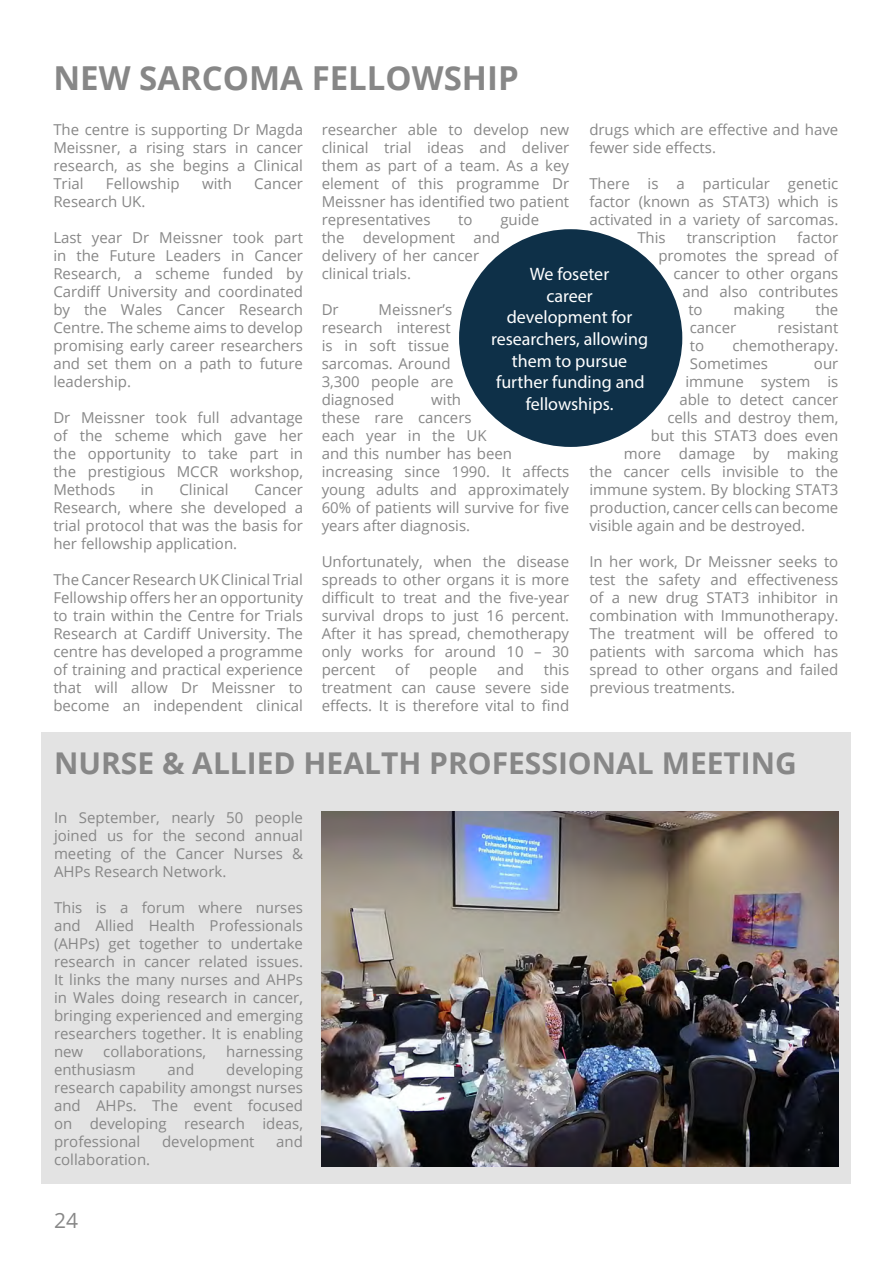
<style>
.page{position:relative;width:893px;height:1263px;background:#fff}
.page>*{position:absolute;margin:0;border:0;box-sizing:border-box;transform-origin:0 0}
.t1{font:700 33px "Open Sans";color:#878787}
.t2{font:700 30px "Open Sans";color:#878787}
.t3{font:21px "Open Sans";color:#878787}
.Booklet_grey_text{font:18px/21.6px "Myriad Pro";color:#fff;text-align:center}
.Booklet_grey_text-2{font:15px/18px "Open Sans";color:#878787;text-align:justify}
</style>
<div class="page">
<div style="left:42px;top:732px;width:809px;height:452px;background:#e3e3e3"></div>
<div style="left:459px;top:229px;width:223px;height:218px;background:#0e3048;border-radius:50%"></div>
<img style="left:322px;top:811px;width:517px;height:355px">
<p class="t1" style="left:53px;top:55px;width:467px">NEW SARCOMA FELLOWSHIP</p>
<p class="Booklet_grey_text-2" style="left:53px;top:120px;width:251px">The centre is supporting Dr Magda Meissner, a rising stars in cancer research, as she begins a Clinical Trial</p>
<p class="Booklet_grey_text-2" style="left:106px;top:174px;width:75px">Fellowship</p>
<p class="Booklet_grey_text-2" style="left:202px;top:174px;width:31px">with</p>
<p class="Booklet_grey_text-2" style="left:254px;top:174px;width:50px">Cancer</p>
<p class="Booklet_grey_text-2" style="left:53px;top:192px;width:94px">Research UK.</p>
<p class="Booklet_grey_text-2" style="left:53px;top:228px;width:251px">Last year Dr Meissner took part in the Future Leaders in Cancer Research, a scheme funded by Cardiff University and coordinated by the Wales Cancer Research Centre. The scheme aims to develop promising early career researchers and set them on a path to future leadership.</p>
<p class="Booklet_grey_text-2" style="left:53px;top:408px;width:251px">Dr Meissner took full advantage of the scheme which gave her the opportunity to take part in the prestigious MCCR workshop, Methods</p>
<p class="Booklet_grey_text-2" style="left:141px;top:480px;width:15px">in</p>
<p class="Booklet_grey_text-2" style="left:179px;top:480px;width:51px">Clinical</p>
<p class="Booklet_grey_text-2" style="left:53px;top:480px;width:251px;text-indent:201px">Cancer Research, where she developed a trial protocol that was the basis for her fellowship application.</p>
<p class="Booklet_grey_text-2" style="left:53px;top:570px;width:251px">The Cancer Research UK Clinical Trial Fellowship offers her an opportunity to train within the Centre for Trials Research at Cardiff University. The centre has developed a programme of training and practical experience that will allow Dr Meissner to become an independent clinical</p>
<p class="Booklet_grey_text-2" style="left:589px;top:120px;width:251px">drugs which are effective and have fewer side effects.</p>
<p class="Booklet_grey_text-2" style="left:589px;top:174px;width:250px">There is a particular genetic</p>
<p class="Booklet_grey_text-2" style="left:589px;top:192px;width:250px">factor (known as STAT3) which is</p>
<p class="Booklet_grey_text-2" style="left:589px;top:210px;width:250px">activated in a variety of sarcomas.</p>
<p class="Booklet_grey_text-2" style="left:637px;top:228px;width:30px">This</p>
<p class="Booklet_grey_text-2" style="left:687px;top:228px;width:91px">transcription</p>
<p class="Booklet_grey_text-2" style="left:797px;top:228px;width:43px">factor</p>
<p class="Booklet_grey_text-2" style="left:658px;top:246px;width:182px">promotes the spread of</p>
<p class="Booklet_grey_text-2" style="left:673px;top:264px;width:167px">cancer to other organs</p>
<p class="Booklet_grey_text-2" style="left:682px;top:282px;width:158px">and also contributes</p>
<p class="Booklet_grey_text-2" style="left:688px;top:300px;width:16px">to</p>
<p class="Booklet_grey_text-2" style="left:733px;top:300px;width:53px">making</p>
<p class="Booklet_grey_text-2" style="left:815px;top:300px;width:24px">the</p>
<p class="Booklet_grey_text-2" style="left:690px;top:318px;width:48px">cancer</p>
<p class="Booklet_grey_text-2" style="left:778px;top:318px;width:62px">resistant</p>
<p class="Booklet_grey_text-2" style="left:690px;top:336px;width:16px">to</p>
<p class="Booklet_grey_text-2" style="left:322px;top:120px;width:249px">researcher able to develop new clinical trial ideas and deliver them as part of a team. As a key element of this programme Dr Meissner has identified two patient representatives</p>
<p class="Booklet_grey_text-2" style="left:458px;top:210px;width:16px">to</p>
<p class="Booklet_grey_text-2" style="left:500px;top:210px;width:40px">guide</p>
<p class="Booklet_grey_text-2" style="left:322px;top:228px;width:180px;text-align:left">the development and delivery of her cancer clinical trials.</p>
<p class="Booklet_grey_text-2" style="left:322px;top:300px;width:19px">Dr</p>
<p class="Booklet_grey_text" style="left:491px;top:263px;width:159px">We foseter<br>career<br>development for researchers, allowing them to pursue further funding and fellowships.</p>
<p class="Booklet_grey_text-2" style="left:322px;top:300px;width:133px;text-align:left;text-indent:57px">Meissner’s research interest is in soft tissue sarcomas. Around<br>3,300 people are diagnosed</p>
<p class="Booklet_grey_text-2" style="left:690px;top:336px;width:150px;text-indent:43px">chemotherapy.<br>Sometimes</p>
<p class="Booklet_grey_text-2" style="left:814px;top:354px;width:26px">our</p>
<p class="Booklet_grey_text-2" style="left:685px;top:372px;width:154px">immune system is</p>
<p class="Booklet_grey_text-2" style="left:679px;top:390px;width:161px">able to detect cancer</p>
<p class="Booklet_grey_text-2" style="left:667px;top:408px;width:172px">cells and destroy them,</p>
<p class="Booklet_grey_text-2" style="left:651px;top:426px;width:189px">but this STAT3 does even</p>
<p class="Booklet_grey_text-2" style="left:624px;top:444px;width:216px">more damage by making</p>
<p class="Booklet_grey_text-2" style="left:589px;top:462px;width:251px">the cancer cells invisible to the</p>
<p class="Booklet_grey_text-2" style="left:589px;top:480px;width:250px">immune system. By blocking STAT3</p>
<p class="Booklet_grey_text-2" style="left:589px;top:498px;width:251px">production, cancer cells can become</p>
<p class="Booklet_grey_text-2" style="left:589px;top:516px;width:217px">visible again and be destroyed.</p>
<p class="Booklet_grey_text-2" style="left:589px;top:552px;width:251px">In her work, Dr Meissner seeks to test the safety and effectiveness of a new drug STAT3 inhibitor in combination with Immunotherapy.<br>The treatment will be offered to patients with sarcoma which has spread to other organs and failed previous treatments.</p>
<p class="Booklet_grey_text-2" style="left:322px;top:390px;width:249px;text-align:left;text-indent:110px">with<br>these rare cancers<br>each year in the UK<br>and this number has been increasing since 1990. It affects young adults and approximately<br>60% of patients will survive for five years after diagnosis.</p>
<p class="Booklet_grey_text-2" style="left:322px;top:552px;width:249px">Unfortunately, when the disease spreads to other organs it is more difficult to treat and the five-year survival drops to just 16 percent.<br>After it has spread, chemotherapy only works for around 10 – 30 percent</p>
<p class="Booklet_grey_text-2" style="left:395px;top:660px;width:16px">of</p>
<p class="Booklet_grey_text-2" style="left:429px;top:660px;width:50px">people</p>
<p class="Booklet_grey_text-2" style="left:497px;top:660px;width:28px">and</p>
<p class="Booklet_grey_text-2" style="left:322px;top:660px;width:249px;text-indent:222px">this treatment can cause severe side effects. It is therefore vital to find</p>
<p class="t2" style="left:54px;top:742px;width:744px">NURSE &amp; ALLIED HEALTH PROFESSIONAL MEETING</p>
<p class="Booklet_grey_text-2" style="left:54px;top:808px;width:251px">In September, nearly 50 people joined us for the second annual meeting of the Cancer Nurses &amp; AHPs Research Network.</p>
<p class="Booklet_grey_text-2" style="left:54px;top:898px;width:251px">This is a forum where nurses and Allied Health Professionals (AHPs) get together to undertake research in cancer related issues.<br>It links the many nurses and AHPs in Wales doing research in cancer, bringing experienced and emerging researchers together. It is enabling new</p>
<p class="Booklet_grey_text-2" style="left:103px;top:1042px;width:105px">collaborations,</p>
<p class="Booklet_grey_text-2" style="left:226px;top:1042px;width:78px">harnessing</p>
<p class="Booklet_grey_text-2" style="left:54px;top:1060px;width:83px">enthusiasm</p>
<p class="Booklet_grey_text-2" style="left:168px;top:1060px;width:28px">and</p>
<p class="Booklet_grey_text-2" style="left:54px;top:1060px;width:251px;text-indent:172px">developing research capability amongst nurses and AHPs. The event focused on developing research ideas, professional</p>
<p class="Booklet_grey_text-2" style="left:162px;top:1132px;width:94px">development</p>
<p class="Booklet_grey_text-2" style="left:276px;top:1132px;width:28px">and</p>
<p class="Booklet_grey_text-2" style="left:54px;top:1150px;width:98px">collaboration.</p>
<h3 class="t3" style="left:54px;top:1206px;width:26px">24</h3>
</div>
